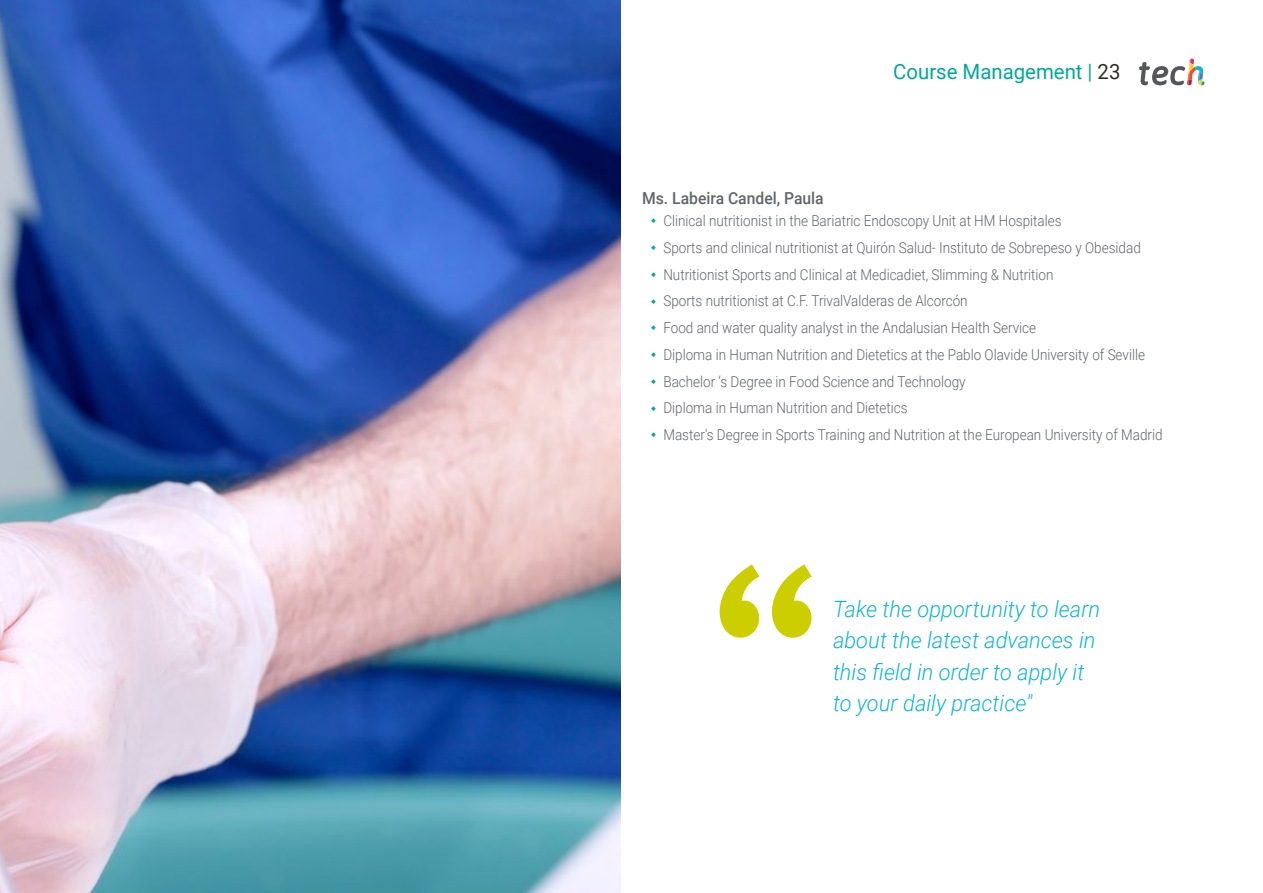
<style>
.page{position:relative;width:1263px;height:893px;background:#fff}
.page>*{position:absolute;margin:0;border:0;box-sizing:border-box;transform-origin:0 0}
.t1{font:italic 300 22.5px/31.5px "Roboto";color:#0fb6cf}
.t2{font:21px "Roboto";color:#00a996}
.t3{font:500 16.5px "Roboto";color:#61646a;scale:.95 1}
.t4{font:300 15px/26.7px "Roboto";color:#61646a;scale:.9 1}
.s1{color:#312e20}
</style>
<div class="page">
<svg style="left:1139px;top:59px;width:65px;height:27px"></svg>
<img style="left:0;top:0;width:621px;height:893px">
<svg style="left:720px;top:564px;width:92px;height:74px"></svg>
<h2 class="t2" style="left:893px;top:57px;width:229px">Course Management | <span class="s1">23</span></h2>
<p class="t3" style="left:642px;top:186px;width:193px">Ms. Labeira Candel, Paula</p>
<p class="t4" style="left:663px;top:207px;width:556px">Clinical nutritionist in the Bariatric Endoscopy Unit at HM Hospitales<br>Sports and clinical nutritionist at Quirón Salud- Instituto de Sobrepeso y Obesidad Nutritionist Sports and Clinical at Medicadiet, Slimming &amp; Nutrition<br>Sports nutritionist at C.F. TrivalValderas de Alcorcón<br>Food and water quality analyst in the Andalusian Health Service<br>Diploma in Human Nutrition and Dietetics at the Pablo Olavide University of Seville Bachelor ‘s Degree in Food Science and Technology<br>Diploma in Human Nutrition and Dietetics<br>Master's Degree in Sports Training and Nutrition at the European University of Madrid</p>
<h1 class="t1" style="left:833px;top:592px;width:269px">Take the opportunity to learn about the latest advances in this field in order to apply it to your daily practice"</h1>
</div>
